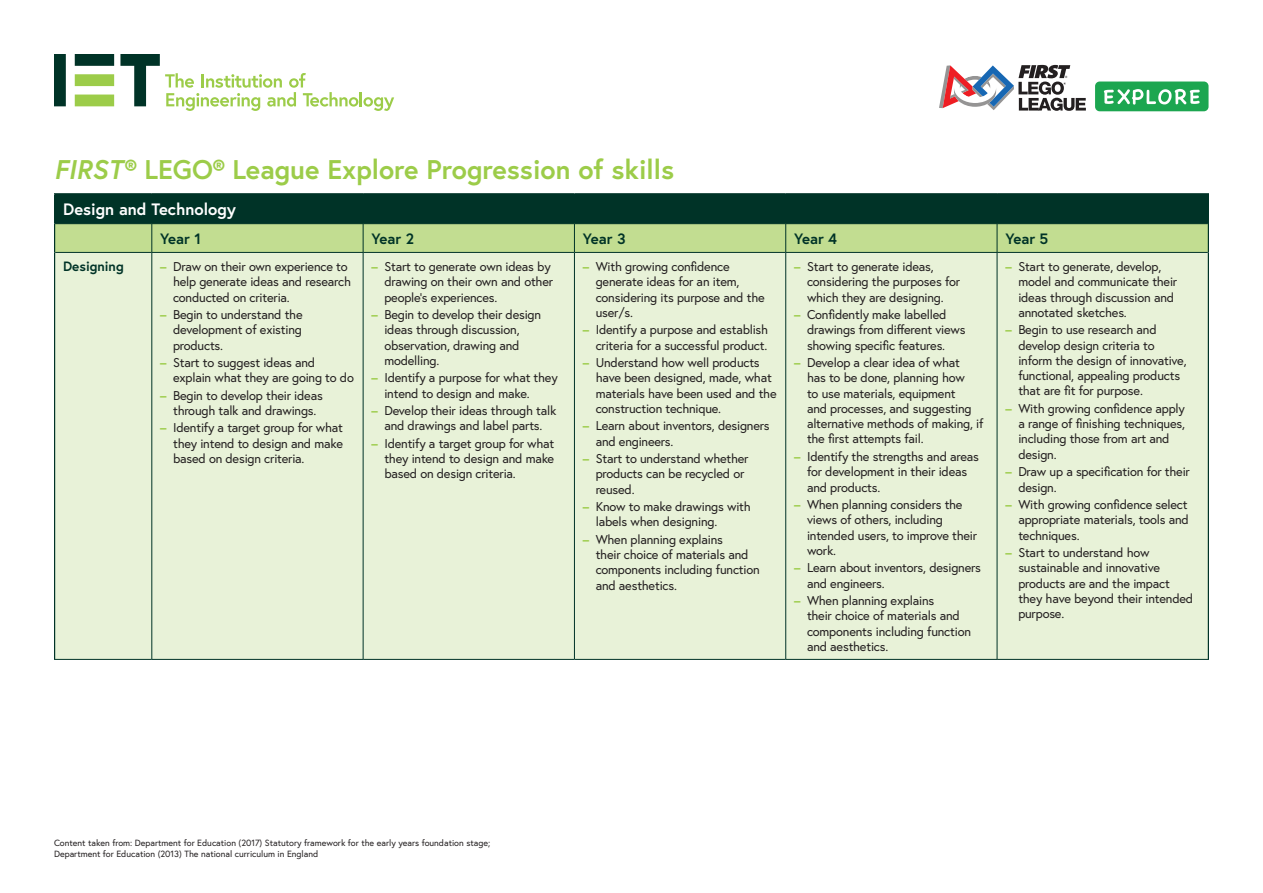
<style>
.page{position:relative;width:1263px;height:893px;background:#fff}
.page>*{position:absolute;margin:0;border:0;box-sizing:border-box;transform-origin:0 0}
.t1{font:700 27px "Europa";color:#9ccc49}
.t2{font:700 16.5px "Europa";color:#fff}
.t3{font:700 15px "Europa";color:#003327}
.t4{font:700 13.5px "Europa";color:#003327}
.t5{font:12.75px/15.3px "Europa";letter-spacing:-.015em;color:#231f20}
.t6{font:9px "Europa";color:#231f20}
.s1{font-style:italic}
.s2{font-weight:700;color:#9ccc49}
</style>
<div class="page">
<svg style="left:54px;top:54px;width:340px;height:57px"></svg>
<svg style="left:939px;top:65px;width:147px;height:46px"></svg>
<div style="left:1095px;top:82px;width:113px;height:29px;background:#1ca650;border-radius:5px"></div>
<svg style="left:1104px;top:89px;width:96px;height:16px"></svg>
<div style="left:55px;top:194px;width:1153px;height:30px;background:#003327"></div>
<div style="left:55px;top:253px;width:1153px;height:406px;background:#e8f2d8"></div>
<hr style="left:54px;top:193px;width:98px;height:1px;background:#003327">
<hr style="left:54px;top:194px;width:1px;height:30px;background:#003327">
<hr style="left:152px;top:193px;width:211px;height:1px;background:#003327">
<hr style="left:363px;top:193px;width:211px;height:1px;background:#003327">
<hr style="left:574px;top:193px;width:212px;height:1px;background:#003327">
<hr style="left:786px;top:193px;width:211px;height:1px;background:#003327">
<hr style="left:997px;top:193px;width:212px;height:1px;background:#003327">
<hr style="left:1208px;top:194px;width:1px;height:30px;background:#003327">
<hr style="left:54px;top:252px;width:1px;height:407px;background:#003327">
<hr style="left:1208px;top:252px;width:1px;height:407px;background:#003327">
<svg style="left:54px;top:224px;width:1155px;height:28px;background:#beda8f"></svg>
<hr style="left:55px;top:252px;width:97px;height:1px;background:#003327">
<hr style="left:152px;top:252px;width:211px;height:1px;background:#003327">
<hr style="left:151px;top:253px;width:1px;height:406px;background:#003327">
<hr style="left:363px;top:252px;width:211px;height:1px;background:#003327">
<hr style="left:363px;top:253px;width:1px;height:406px;background:#003327">
<hr style="left:574px;top:252px;width:212px;height:1px;background:#003327">
<hr style="left:574px;top:253px;width:1px;height:406px;background:#003327">
<hr style="left:786px;top:252px;width:211px;height:1px;background:#003327">
<hr style="left:785px;top:253px;width:1px;height:406px;background:#003327">
<hr style="left:997px;top:252px;width:211px;height:1px;background:#003327">
<hr style="left:997px;top:253px;width:1px;height:406px;background:#003327">
<hr style="left:54px;top:659px;width:98px;height:1px;background:#003327">
<hr style="left:152px;top:659px;width:211px;height:1px;background:#003327">
<hr style="left:363px;top:659px;width:211px;height:1px;background:#003327">
<hr style="left:574px;top:659px;width:212px;height:1px;background:#003327">
<hr style="left:786px;top:659px;width:211px;height:1px;background:#003327">
<hr style="left:997px;top:659px;width:212px;height:1px;background:#003327">
<p class="t1" style="left:54px;top:151px;width:621px"><span class="s1">FIRST</span>® LEGO® League Explore Progression of skills</p>
<p class="t2" style="left:63px;top:198px;width:174px">Design and Technology</p>
<p class="t3" style="left:160px;top:228px;width:42px">Year 1</p>
<p class="t3" style="left:372px;top:228px;width:44px">Year 2</p>
<p class="t3" style="left:583px;top:228px;width:44px">Year 3</p>
<p class="t3" style="left:794px;top:228px;width:44px">Year 4</p>
<p class="t3" style="left:1005px;top:228px;width:44px">Year 5</p>
<p class="t4" style="left:63px;top:258px;width:62px">Designing</p>
<p class="t5" style="left:173px;top:259px;width:179px;text-indent:-13px"><span class="s2">–</span> Draw on their own experience to help generate ideas and research conducted on criteria.</p>
<p class="t5" style="left:173px;top:307px;width:131px;text-align:justify;text-indent:-13px"><span class="s2">–</span> Begin to understand the development of existing products.</p>
<p class="t5" style="left:173px;top:355px;width:182px;text-indent:-13px"><span class="s2">–</span> Start to suggest ideas and explain what they are going to do</p>
<p class="t5" style="left:160px;top:387px;width:164px;text-align:center"><span class="s2">–</span> Begin to develop their ideas through talk and drawings.</p>
<p class="t5" style="left:173px;top:420px;width:171px;text-align:justify;text-indent:-13px"><span class="s2">–</span> Identify a target group for what they intend to design and make based on design criteria.</p>
<p class="t5" style="left:596px;top:259px;width:170px;text-indent:-13px"><span class="s2">–</span> With growing confidence generate ideas for an item, considering its purpose and the user/s.</p>
<p class="t5" style="left:583px;top:322px;width:187px;text-align:right"><span class="s2">–</span> Identify a purpose and establish criteria for a successful product.</p>
<p class="t5" style="left:596px;top:355px;width:182px;text-indent:-13px"><span class="s2">–</span> Understand how well products have been designed, made, what materials have been used and the construction technique.</p>
<p class="t5" style="left:596px;top:418px;width:175px;text-indent:-13px"><span class="s2">–</span> Learn about inventors, designers and engineers.</p>
<p class="t5" style="left:596px;top:451px;width:154px;text-indent:-13px"><span class="s2">–</span> Start to understand whether products can be recycled or reused.</p>
<p class="t5" style="left:596px;top:499px;width:157px;text-indent:-13px"><span class="s2">–</span> Know to make drawings with labels when designing.</p>
<p class="t5" style="left:596px;top:531px;width:166px;text-indent:-13px"><span class="s2">–</span> When planning explains<br>their choice of materials and components including function and aesthetics.</p>
<p class="t5" style="left:384px;top:259px;width:170px;text-indent:-13px"><span class="s2">–</span> Start to generate own ideas by drawing on their own and other people’s experiences.</p>
<p class="t5" style="left:384px;top:307px;width:158px;text-indent:-13px"><span class="s2">–</span> Begin to develop their design ideas through discussion, observation, drawing and modelling.</p>
<p class="t5" style="left:384px;top:370px;width:175px;text-indent:-13px"><span class="s2">–</span> Identify a purpose for what they intend to design and make.</p>
<p class="t5" style="left:372px;top:403px;width:186px;text-align:center"><span class="s2">–</span> Develop their ideas through talk and drawings and label parts.</p>
<p class="t5" style="left:384px;top:435px;width:171px;text-align:justify;text-indent:-13px"><span class="s2">–</span> Identify a target group for what they intend to design and make based on design criteria.</p>
<p class="t5" style="left:807px;top:259px;width:155px;text-indent:-13px"><span class="s2">–</span> Start to generate ideas, considering the purposes for which they are designing.</p>
<p class="t5" style="left:807px;top:307px;width:160px;text-indent:-13px"><span class="s2">–</span> Confidently make labelled drawings from different views showing specific features.</p>
<p class="t5" style="left:807px;top:355px;width:178px;text-indent:-13px"><span class="s2">–</span> Develop a clear idea of what<br>has to be done, planning how<br>to use materials, equipment<br>and processes, and suggesting alternative methods of making, if the first attempts fail.</p>
<p class="t5" style="left:807px;top:449px;width:173px;text-indent:-13px"><span class="s2">–</span> Identify the strengths and areas for development in their ideas and products.</p>
<p class="t5" style="left:807px;top:497px;width:172px;text-indent:-13px"><span class="s2">–</span> When planning considers the views of others, including intended users, to improve their work.</p>
<p class="t5" style="left:807px;top:560px;width:175px;text-indent:-13px"><span class="s2">–</span> Learn about inventors, designers and engineers.</p>
<p class="t5" style="left:807px;top:593px;width:166px;text-indent:-13px"><span class="s2">–</span> When planning explains<br>their choice of materials and components including function and aesthetics.</p>
<p class="t5" style="left:1018px;top:259px;width:160px;text-indent:-13px"><span class="s2">–</span> Start to generate, develop, model and communicate their ideas through discussion and annotated sketches.</p>
<p class="t5" style="left:1018px;top:322px;width:170px;text-indent:-13px"><span class="s2">–</span> Begin to use research and develop design criteria to inform the design of innovative, functional, appealing products that are fit for purpose.</p>
<p class="t5" style="left:1018px;top:400px;width:168px;text-indent:-13px"><span class="s2">–</span> With growing confidence apply a range of finishing techniques, including those from art and design.</p>
<p class="t5" style="left:1018px;top:464px;width:173px;text-indent:-13px"><span class="s2">–</span> Draw up a specification for their design.</p>
<p class="t5" style="left:1018px;top:497px;width:172px;text-align:justify;text-indent:-13px"><span class="s2">–</span> With growing confidence select appropriate materials, tools and techniques.</p>
<p class="t5" style="left:1018px;top:545px;width:176px;text-indent:-13px"><span class="s2">–</span> Start to understand how sustainable and innovative products are and the impact they have beyond their intended purpose.</p>
<p class="t6" style="left:54px;top:837px;width:438px">Content taken from: Department for Education (2017) Statutory framework for the early years foundation stage;</p>
<p class="t6" style="left:54px;top:848px;width:266px">Department for Education (2013) The national curriculum in England</p>
</div>
